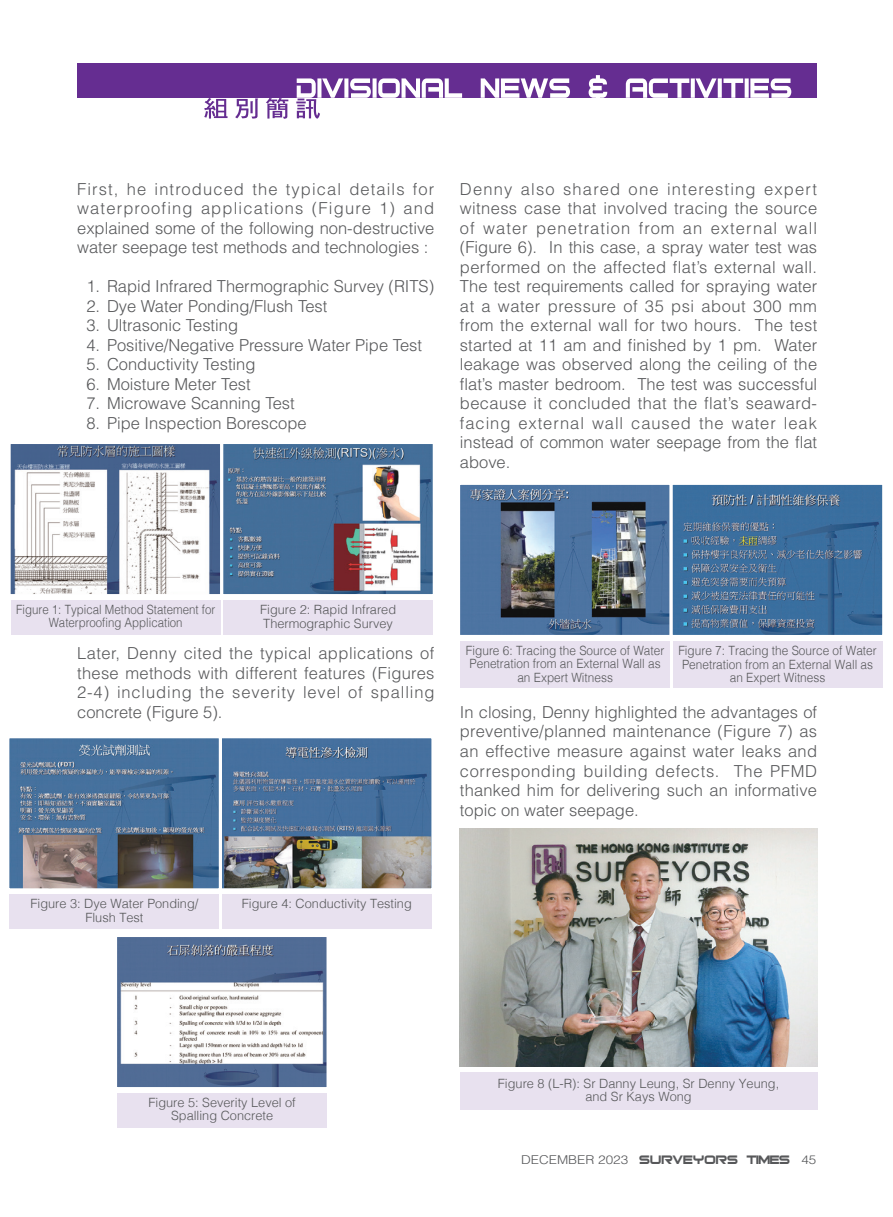
<style>
.page{position:relative;width:893px;height:1217px;background:#fff}
.page>*{position:absolute;margin:0;border:0;box-sizing:border-box;transform-origin:0 0}
.t1{font:300 16.5px/19.5px "Helvetica LT Std";color:#57585a;text-align:justify}
.t2{font:300 12.75px/13.5px "Helvetica";color:#57585a;text-align:center}
.t3{font:300 12.75px/13.5px "Helvetica";color:#57585a;text-align:center;scale:.93 1}
.t4{font:300 12.75px/13.5px "Helvetica";color:#57585a;text-align:center;scale:.9 1}
.t5{font:300 12.15px "Helvetica LT Std";color:#57585a;scale:1.11 1}
.s1{font-family:"Bitsumishi";font-weight:400;font-size:16.5px}
</style>
<div class="page">
<div style="left:77px;top:64px;width:739px;height:34px;background:#652d91"></div>
<svg style="left:204px;top:75px;width:587px;height:44px"></svg>
<div style="left:11px;top:600px;width:209px;height:34px;background:#e8e1ef"></div>
<div style="left:460px;top:640px;width:210px;height:47px;background:#e8e1ef"></div>
<div style="left:10px;top:894px;width:209px;height:34px;background:#e8e1ef"></div>
<div style="left:117px;top:1092px;width:210px;height:34px;background:#e8e1ef"></div>
<div style="left:223px;top:600px;width:210px;height:34px;background:#e8e1ef"></div>
<div style="left:673px;top:640px;width:209px;height:47px;background:#e8e1ef"></div>
<div style="left:222px;top:894px;width:209px;height:34px;background:#e8e1ef"></div>
<div style="left:460px;top:1071px;width:357px;height:37px;background:#e8e1ef"></div>
<img style="left:460px;top:828px;width:357px;height:238px">
<img style="left:12px;top:445px;width:420px;height:148px">
<div style="left:8px;top:441px;width:215px;height:156px;border:3px solid #fff"></div>
<img style="left:461px;top:486px;width:420px;height:147px">
<div style="left:457px;top:482px;width:215px;height:155px;border:3px solid #fff"></div>
<img style="left:10px;top:739px;width:420px;height:148px">
<div style="left:6px;top:735px;width:216px;height:156px;border:3px solid #fff"></div>
<img style="left:118px;top:937px;width:208px;height:148px">
<div style="left:114px;top:933px;width:216px;height:156px;border:3px solid #fff"></div>
<div style="left:220px;top:441px;width:216px;height:156px;border:3px solid #fff"></div>
<div style="left:670px;top:482px;width:215px;height:155px;border:3px solid #fff"></div>
<div style="left:219px;top:735px;width:215px;height:156px;border:3px solid #fff"></div>
<p class="t1" style="left:77px;top:179px;width:359px">First, he introduced the typical details for waterproofing applications (Figure 1) and explained some of the following non-destructive water seepage test methods and technologies :</p>
<p class="t1" style="left:86px;top:276px;width:349px">1. Rapid Infrared Thermographic Survey (RITS)</p>
<p class="t1" style="left:86px;top:296px;width:242px">2. Dye Water Ponding/Flush Test</p>
<p class="t1" style="left:86px;top:315px;width:153px">3. Ultrasonic Testing</p>
<p class="t1" style="left:86px;top:335px;width:337px">4. Positive/Negative Pressure Water Pipe Test</p>
<p class="t1" style="left:86px;top:354px;width:171px">5. Conductivity Testing</p>
<p class="t1" style="left:86px;top:374px;width:166px">6. Moisture Meter Test</p>
<p class="t1" style="left:86px;top:393px;width:210px">7. Microwave Scanning Test</p>
<p class="t1" style="left:86px;top:413px;width:222px">8. Pipe Inspection Borescope</p>
<p class="t1" style="left:460px;top:179px;width:359px">Denny also shared one interesting expert witness case that involved tracing the source of water penetration from an external wall (Figure 6). In this case, a spray water test was performed on the affected flat’s external wall.<br>The test requirements called for spraying water at a water pressure of 35 psi about 300 mm from the external wall for two hours. The test started at 11 am and finished by 1 pm. Water leakage was observed along the ceiling of the flat’s master bedroom. The test was successful because it concluded that the flat’s seaward&shy;facing external wall caused the water leak instead of common water seepage from the flat above.</p>
<p class="t4" style="left:16px;top:601px;width:223px">Figure 1: Typical Method Statement for<br>Waterproofing Application</p>
<p class="t2" style="left:260px;top:601px;width:138px;text-align:left">Figure 2: Rapid Infrared<br>Thermographic Survey</p>
<p class="t1" style="left:77px;top:643px;width:359px">Later, Denny cited the typical applications of these methods with different features (Figures 2-4) including the severity level of spalling concrete (Figure 5).</p>
<p class="t3" style="left:466px;top:642px;width:215px">Figure 6: Tracing the Source of Water<br>Penetration from an External Wall as an Expert Witness</p>
<p class="t3" style="left:678px;top:642px;width:215px">Figure 7: Tracing the Source of Water<br>Penetration from an External Wall as an Expert Witness</p>
<p class="t1" style="left:460px;top:702px;width:359px">In closing, Denny highlighted the advantages of preventive/planned maintenance (Figure 7) as an effective measure against water leaks and corresponding building defects. The PFMD thanked him for delivering such an informative topic on water seepage.</p>
<p class="t2" style="left:30px;top:895px;width:169px">Figure 3: Dye Water Ponding/<br>Flush Test</p>
<p class="t2" style="left:242px;top:896px;width:172px">Figure 4: Conductivity Testing</p>
<p class="t2" style="left:148px;top:1094px;width:149px">Figure 5: Severity Level of<br>Spalling Concrete</p>
<p class="t2" style="left:498px;top:1075px;width:283px">Figure 8 (L-R): Sr Danny Leung, Sr Denny Yeung, and Sr Kays Wong</p>
<p class="t5" style="left:521px;top:1151px;width:268px">DECEMBER 2023 <span class="s1">SURVEYORS TIMES</span> 45</p>
</div>
